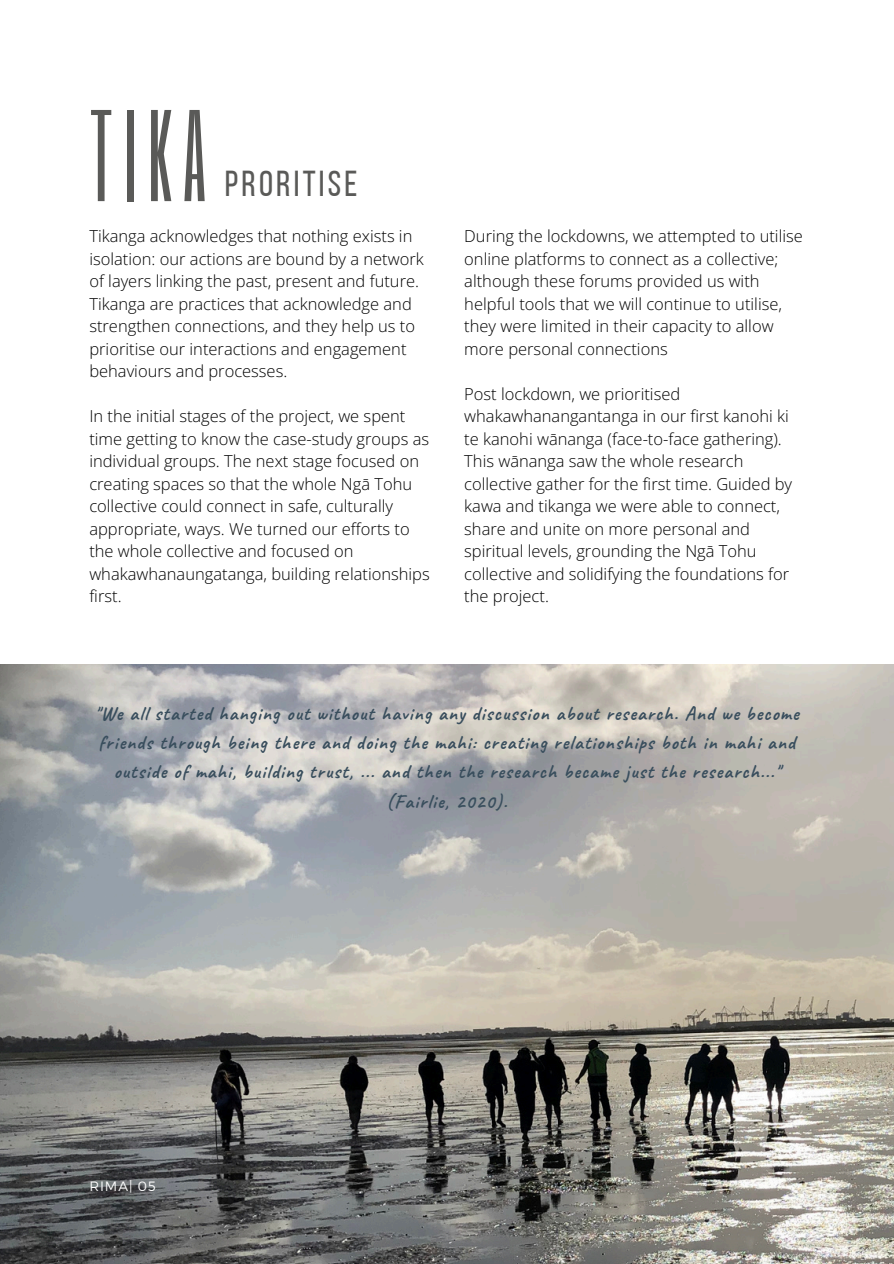
<style>
.page{position:relative;width:894px;height:1264px;background:#fff}
.page>*{position:absolute;margin:0;border:0;box-sizing:border-box;transform-origin:0 0}
.t1{font:108px "Six Caps";color:#5a5a58}
.t2{font:36px "Bebas Neue";letter-spacing:.09em;color:#5a5a58}
.t3{font:700 19.5px/29.2px "Caveat";letter-spacing:.06em;color:#394e5d;text-align:center}
.t4{font:300 16.5px/22.5px "Open Sans";color:#000}
.t5{font:300 13.5px "Montserrat";letter-spacing:.07em;color:#fff}
</style>
<div class="page">
<img style="left:0;top:664px;width:893px;height:599px">
<h5 class="t1" style="left:89px;top:82px;width:118px">TIKA</h5>
<p class="t2" style="left:225px;top:169px;width:134px">PRORITISE</p>
<h3 class="t4" style="left:89px;top:224px;width:336px">Tikanga acknowledges that nothing exists in isolation: our actions are bound by a network of layers linking the past, present and future.<br>Tikanga are practices that acknowledge and strengthen connections, and they help us to prioritise our interactions and engagement behaviours and processes.</h3>
<p class="t4" style="left:89px;top:404px;width:342px">In the initial stages of the project, we spent time getting to know the case-study groups as individual groups. The next stage focused on creating spaces so that the whole Ngā Tohu collective could connect in safe, culturally appropriate, ways. We turned our efforts to the whole collective and focused on whakawhanaungatanga, building relationships first.</p>
<h2 class="t4" style="left:464px;top:224px;width:340px">During the lockdowns, we attempted to utilise online platforms to connect as a collective; although these forums provided us with helpful tools that we will continue to utilise, they were limited in their capacity to allow more personal connections</h2>
<h5 class="t4" style="left:464px;top:382px;width:329px">Post lockdown, we prioritised whakawhanangantanga in our first kanohi ki te kanohi wānanga (face-to-face gathering).<br>This wānanga saw the whole research collective gather for the first time. Guided by kawa and tikanga we were able to connect, share and unite on more personal and spiritual levels, grounding the Ngā Tohu collective and solidifying the foundations for the project.</h5>
<h5 class="t3" style="left:95px;top:699px;width:705px">"We all started hanging out without having any discussion about research. And we become friends through being there and doing the mahi: creating relationships both in mahi and outside of mahi, building trust, ... and then the research became just the research..." (Fairlie, 2020).</h5>
<h5 class="t5" style="left:89px;top:1177px;width:68px">RIMA| 05</h5>
</div>
